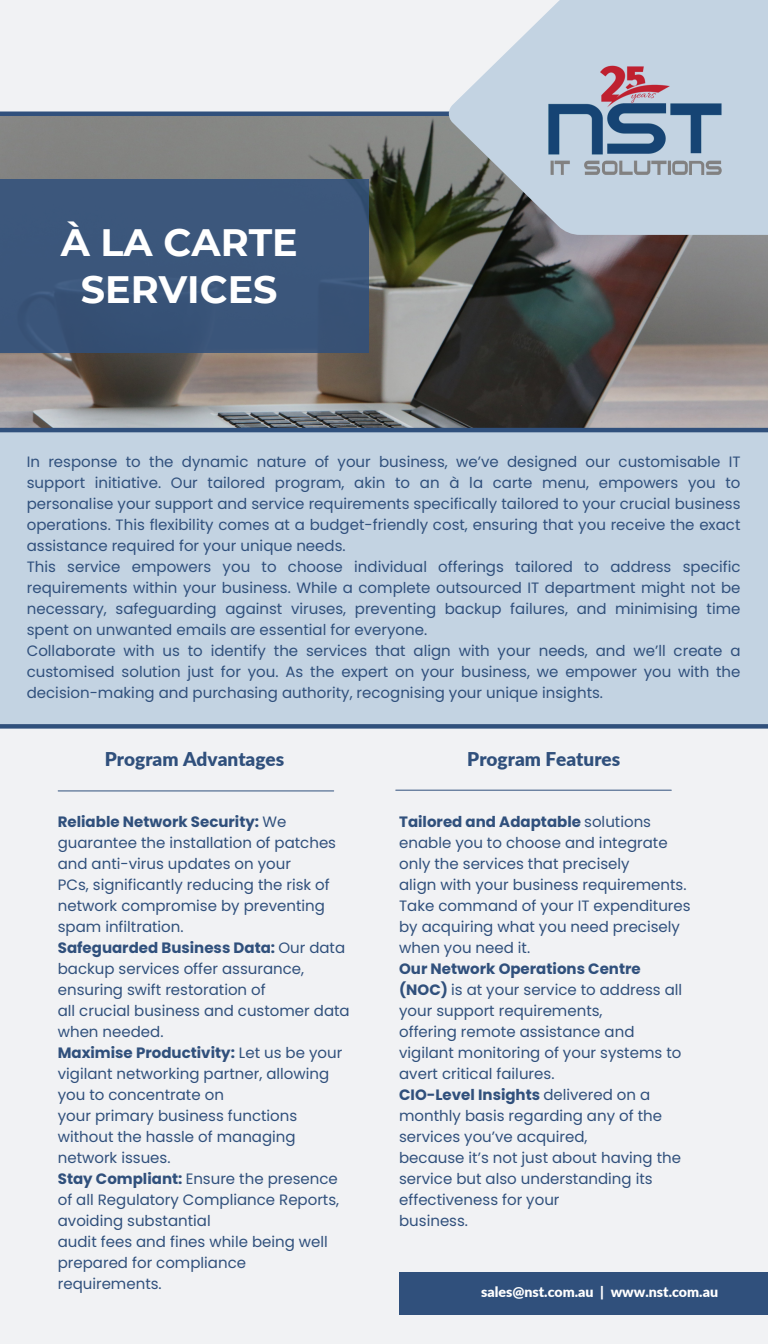
<style>
.page{position:relative;width:768px;height:1344px;background:#f1f2f4}
.page>*{position:absolute;margin:0;border:0;box-sizing:border-box;transform-origin:0 0}
.t1{font:700 38.1px/47.1px "Montserrat";color:#fff;text-align:center}
.t2{font:900 19px "Lato";color:#30507c}
.t3{font:15px/21px "Poppins";color:#30507c}
.t4{font:900 14.2px "Lato";color:#fff}
.s1{font-weight:700}
</style>
<div class="page">
<img style="left:0;top:116px;width:768px;height:312px">
<div style="left:0;top:431px;width:768px;height:293px;background:#c3d3e2"></div>
<hr style="left:58px;top:791px;width:276px;height:1px;background:#30507c">
<hr style="left:396px;top:790px;width:275px;height:1px;background:#30507c">
<div style="left:0;top:179px;width:369px;height:174px;background:#3b567b"></div>
<hr style="left:0;top:428px;width:768px;height:4px;background:#30507c">
<div style="left:0;top:724px;width:768px;height:5px;background:#30507c"></div>
<div style="left:399px;top:1272px;width:369px;height:42px;background:#30507c"></div>
<hr style="left:0;top:112px;width:768px;height:4px;background:#30507c">
<svg style="left:449px;top:0;width:319px;height:235px;fill:#c3d3e2"></svg>
<img style="left:545px;top:51px;width:179px;height:126px">
<p class="t1" style="left:61px;top:218px;width:239px">À LA CARTE<br>SERVICES</p>
<p class="t3" style="left:27px;top:451px;width:715px;text-align:justify">In response to the dynamic nature of your business, we’ve designed our customisable IT support initiative. Our tailored program, akin to an à la carte menu, empowers you to personalise your support and service requirements specifically tailored to your crucial business operations. This flexibility comes at a budget-friendly cost, ensuring that you receive the exact assistance required for your unique needs.</p>
<p class="t3" style="left:27px;top:556px;width:715px;text-align:justify">This service empowers you to choose individual offerings tailored to address specific requirements within your business. While a complete outsourced IT department might not be necessary, safeguarding against viruses, preventing backup failures, and minimising time spent on unwanted emails are essential for everyone.</p>
<p class="t3" style="left:27px;top:640px;width:715px;text-align:justify">Collaborate with us to identify the services that align with your needs, and we’ll create a customised solution just for you. As the expert on your business, we empower you with the decision-making and purchasing authority, recognising your unique insights.</p>
<p class="t2" style="left:105px;top:747px;width:181px">Program Advantages</p>
<p class="t3" style="left:58px;top:812px;width:280px"><span class="s1">Reliable Network Security:</span> We guarantee the installation of patches and anti-virus updates on your</p>
<p class="t3" style="left:58px;top:875px;width:274px">PCs, significantly reducing the risk of network compromise by preventing spam infiltration.</p>
<p class="t3" style="left:58px;top:938px;width:289px"><span class="s1">Safeguarded Business Data:</span> Our data backup services offer assurance, ensuring swift restoration of</p>
<p class="t3" style="left:58px;top:1001px;width:293px">all crucial business and customer data when needed.</p>
<p class="t3" style="left:58px;top:1043px;width:286px"><span class="s1">Maximise Productivity:</span> Let us be your vigilant networking partner, allowing you to concentrate on</p>
<p class="t3" style="left:58px;top:1106px;width:241px;text-align:justify">your primary business functions without the hassle of managing network issues.</p>
<p class="t3" style="left:58px;top:1169px;width:283px;text-align:justify"><span class="s1">Stay Compliant:</span> Ensure the presence of all Regulatory Compliance Reports, avoiding substantial</p>
<p class="t3" style="left:58px;top:1232px;width:272px">audit fees and fines while being well prepared for compliance requirements.</p>
<p class="t2" style="left:467px;top:747px;width:155px">Program Features</p>
<p class="t3" style="left:399px;top:812px;width:270px"><span class="s1">Tailored and Adaptable</span> solutions enable you to choose and integrate only the services that precisely</p>
<p class="t3" style="left:399px;top:875px;width:293px">align with your business requirements.<br>Take command of your IT expenditures by acquiring what you need precisely when you need it.</p>
<p class="t3" style="left:399px;top:959px;width:285px"><span class="s1">Our Network Operations Centre (NOC)</span> is at your service to address all your support requirements,</p>
<p class="t3" style="left:399px;top:1022px;width:284px">offering remote assistance and vigilant monitoring of your systems to avert critical failures.</p>
<p class="t3" style="left:399px;top:1085px;width:264px"><span class="s1">CIO-Level Insights</span> delivered on a monthly basis regarding any of the services you’ve acquired,</p>
<p class="t3" style="left:399px;top:1148px;width:283px">because it’s not just about having the service but also understanding its effectiveness for your</p>
<p class="t3" style="left:399px;top:1211px;width:70px">business.</p>
<p class="t4" style="left:481px;top:1283px;width:239px">sales@nst.com.au | www.nst.com.au</p>
</div>
